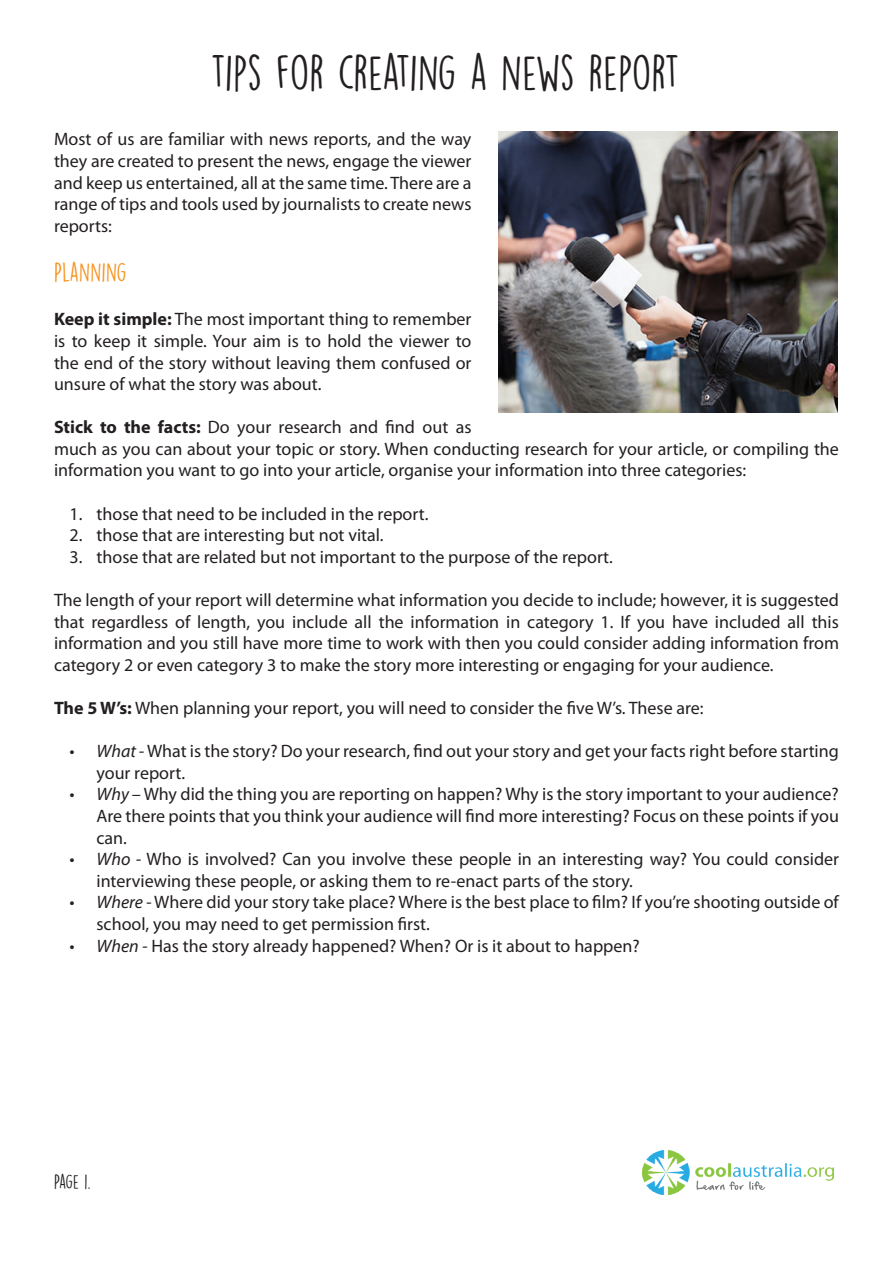
<style>
.page{position:relative;width:893px;height:1263px;background:#fff}
.page>*{position:absolute;margin:0;border:0;box-sizing:border-box;transform-origin:0 0}
.t1{font:45px "DK Lemon Yellow Sun";letter-spacing:-.025em;color:#231f20}
.t2{font:24px "DK Lemon Yellow Sun";color:#f79321}
.t3{font:18px/21.6px "Myriad Pro";color:#231f20}
.t4{font:18px "DK Lemon Yellow Sun";color:#231f20}
.s1{font-weight:700}
.s2{font-style:italic}
</style>
<div class="page">
<img style="left:643px;top:1150px;width:191px;height:45px">
<img style="left:498px;top:132px;width:340px;height:280px">
<h1 class="t1" style="left:211px;top:46px;width:471px">TIPS FOR CREATING A NEWS REPORT</h1>
<p class="t3" style="left:54px;top:128px;width:419px;text-align:justify">Most of us are familiar with news reports, and the way they are created to present the news, engage the viewer and keep us entertained, all at the same time. There are a range of tips and tools used by journalists to create news reports:</p>
<h2 class="t2" style="left:54px;top:258px;width:74px">PLANNING</h2>
<p class="t3" style="left:54px;top:308px;width:419px;text-align:justify"><span class="s1">Keep it simple:</span> The most important thing to remember is to keep it simple. Your aim is to hold the viewer to the end of the story without leaving them confused or unsure of what the story was about.</p>
<p class="t3" style="left:54px;top:416px;width:419px"><span class="s1">Stick to the facts:</span> Do your research and find out as</p>
<p class="t3" style="left:54px;top:438px;width:786px">much as you can about your topic or story. When conducting research for your article, or compiling the information you want to go into your article, organise your information into three categories:</p>
<p class="t3" style="left:70px;top:502px;width:360px">1. those that need to be included in the report.</p>
<p class="t3" style="left:70px;top:524px;width:316px">2. those that are interesting but not vital.</p>
<p class="t3" style="left:70px;top:546px;width:545px">3. those that are related but not important to the purpose of the report.</p>
<p class="t3" style="left:54px;top:589px;width:786px;text-align:justify">The length of your report will determine what information you decide to include; however, it is suggested that regardless of length, you include all the information in category 1. If you have included all this information and you still have more time to work with then you could consider adding information from category 2 or even category 3 to make the story more interesting or engaging for your audience.</p>
<p class="t3" style="left:54px;top:697px;width:651px"><span class="s1">The 5 W’s:</span> When planning your report, you will need to consider the five W’s. These are:</p>
<p class="t3" style="left:97px;top:740px;width:744px;text-indent:-27px"><span class="s2">• What -</span> What is the story? Do your research, find out your story and get your facts right before starting your report.</p>
<p class="t3" style="left:97px;top:783px;width:744px;text-align:justify;text-indent:-27px"><span class="s2">• Why –</span> Why did the thing you are reporting on happen? Why is the story important to your audience?<br>Are there points that you think your audience will find more interesting? Focus on these points if you can.</p>
<p class="t3" style="left:97px;top:848px;width:744px;text-indent:-27px"><span class="s2">• Who -</span> Who is involved? Can you involve these people in an interesting way? You could consider interviewing these people, or asking them to re-enact parts of the story.</p>
<p class="t3" style="left:97px;top:891px;width:744px;text-indent:-27px"><span class="s2">• Where -</span> Where did your story take place? Where is the best place to film? If you’re shooting outside of school, you may need to get permission first.</p>
<p class="t3" style="left:70px;top:934px;width:572px"><span class="s2">• When -</span> Has the story already happened? When? Or is it about to happen?</p>
<p class="t4" style="left:54px;top:1170px;width:38px">PAGE 1.</p>
</div>
